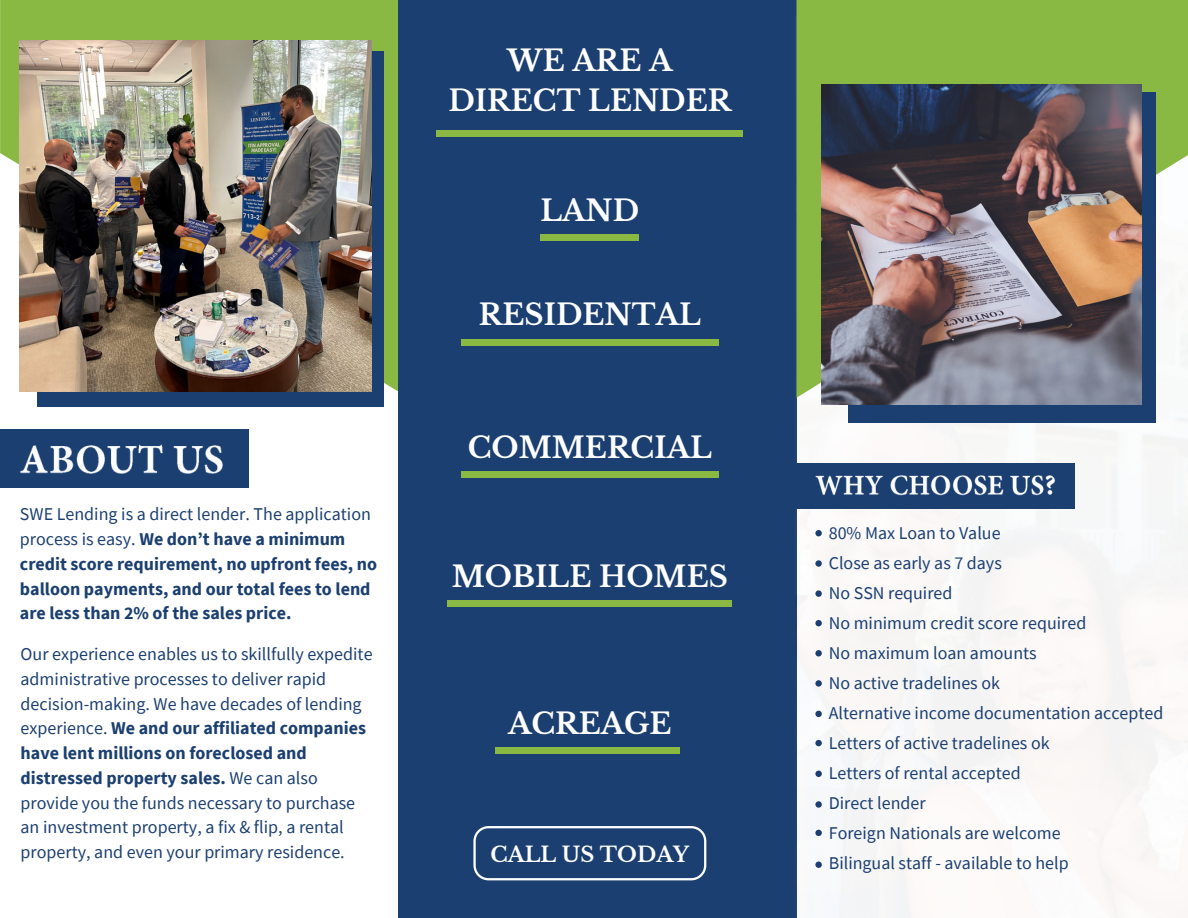
<style>
.page{position:relative;width:1188px;height:918px;background:#fff}
.page>*{position:absolute;margin:0;border:0;box-sizing:border-box;transform-origin:0 0}
.t1{font:700 28.95px/39.8px "Libre Baskerville";color:#fff;text-align:center}
.t2{font:700 21px "Libre Baskerville";color:#fff}
.t3{font:18px/24.8px "Source Sans Pro";color:#1b3f71}
.t4{font:700 18px/24.8px "Source Sans Pro";color:#1b3f71}
.s1{font-weight:400}
.s2{font-weight:700}
</style>
<div class="page">
<svg style="left:0;top:0;width:398px;height:391px;background:#8db65c"></svg>
<div style="left:37px;top:51px;width:346px;height:356px;background:#1b3f71"></div>
<div style="left:0;top:429px;width:248px;height:59px;background:#1b3f71"></div>
<img style="left:20px;top:40px;width:351px;height:351px">
<img style="left:20px;top:444px;width:203px;height:30px">
<div style="left:398px;top:0;width:398px;height:918px;background:#1b3f71"></div>
<div style="left:461px;top:339px;width:258px;height:6px;background:#89b943"></div>
<div style="left:461px;top:471px;width:258px;height:6px;background:#89b943"></div>
<svg style="left:473px;top:826px;width:233px;height:54px"></svg>
<div style="left:540px;top:235px;width:99px;height:6px;background:#89b943"></div>
<div style="left:448px;top:600px;width:284px;height:7px;background:#89b943"></div>
<div style="left:495px;top:747px;width:185px;height:7px;background:#89b943"></div>
<div style="left:437px;top:131px;width:306px;height:6px;background:#89b943"></div>
<img style="left:796px;top:16px;width:392px;height:902px">
<svg style="left:797px;top:0;width:391px;height:398px;fill:#89b943"></svg>
<div style="left:848px;top:92px;width:308px;height:330px;background:#1b3f71"></div>
<img style="left:822px;top:85px;width:319px;height:319px">
<div style="left:796px;top:463px;width:279px;height:45px;background:#1b3f71"></div>
<img style="left:815px;top:475px;width:240px;height:21px">
<div style="left:815px;top:530px;width:7px;height:6px;background:#1b3f71;border-radius:50%"></div>
<svg style="left:815px;top:560px;width:7px;height:7px"></svg>
<div style="left:815px;top:590px;width:7px;height:7px;background:#1b3f71;border-radius:50%"></div>
<div style="left:815px;top:620px;width:7px;height:6px;background:#1b3f71;border-radius:50%"></div>
<div style="left:815px;top:650px;width:7px;height:7px;background:#1b3f71;border-radius:50%"></div>
<div style="left:815px;top:680px;width:7px;height:7px;background:#1b3f71;border-radius:50%"></div>
<div style="left:815px;top:711px;width:7px;height:6px;background:#1b3f71;border-radius:50%"></div>
<div style="left:815px;top:740px;width:7px;height:6px;background:#1b3f71;border-radius:50%"></div>
<div style="left:815px;top:771px;width:7px;height:6px;background:#1b3f71;border-radius:50%"></div>
<svg style="left:815px;top:801px;width:7px;height:7px"></svg>
<div style="left:815px;top:830px;width:7px;height:6px;background:#1b3f71;border-radius:50%"></div>
<div style="left:815px;top:861px;width:7px;height:7px;background:#1b3f71;border-radius:50%"></div>
<p class="t4" style="left:20px;top:502px;width:359px"><span class="s1">SWE Lending is a direct lender. The application process is easy.</span> We don’t have a minimum credit score requirement, no upfront fees, no balloon payments, and our total fees to lend are less than 2% of the sales price.</p>
<p class="t3" style="left:21px;top:641px;width:354px">Our experience enables us to skillfully expedite administrative processes to deliver rapid decision-making. We have decades of lending experience. <span class="s2">We and our affiliated companies have lent millions on foreclosed and distressed property sales.</span> We can also provide you the funds necessary to purchase an investment property, a fix &amp; flip, a rental property, and even your primary residence.</p>
<h1 class="t1" style="left:448px;top:41px;width:285px">WE ARE A<br>DIRECT LENDER</h1>
<h1 class="t1" style="left:540px;top:191px;width:100px">LAND</h1>
<h1 class="t1" style="left:479px;top:295px;width:223px">RESIDENTAL</h1>
<h1 class="t1" style="left:468px;top:428px;width:246px">COMMERCIAL</h1>
<h1 class="t1" style="left:452px;top:557px;width:278px">MOBILE HOMES</h1>
<h1 class="t1" style="left:508px;top:704px;width:165px">ACREAGE</h1>
<p class="t2" style="left:491px;top:842px;width:200px">CALL US TODAY</p>
<p class="t3" style="left:829px;top:521px;width:173px">80% Max Loan to Value</p>
<p class="t3" style="left:829px;top:551px;width:175px">Close as early as 7 days</p>
<p class="t3" style="left:829px;top:581px;width:125px">No SSN required</p>
<p class="t3" style="left:829px;top:610px;width:259px">No minimum credit score required</p>
<p class="t3" style="left:829px;top:640px;width:210px">No maximum loan amounts</p>
<p class="t3" style="left:829px;top:670px;width:173px">No active tradelines ok</p>
<p class="t3" style="left:829px;top:700px;width:336px">Alternative income documentation accepted</p>
<p class="t3" style="left:829px;top:730px;width:222px">Letters of active tradelines ok</p>
<p class="t3" style="left:829px;top:760px;width:194px">Letters of rental accepted</p>
<p class="t3" style="left:829px;top:790px;width:98px">Direct lender</p>
<p class="t3" style="left:829px;top:820px;width:233px">Foreign Nationals are welcome</p>
<p class="t3" style="left:829px;top:850px;width:241px">Bilingual staff - available to help</p>
</div>
